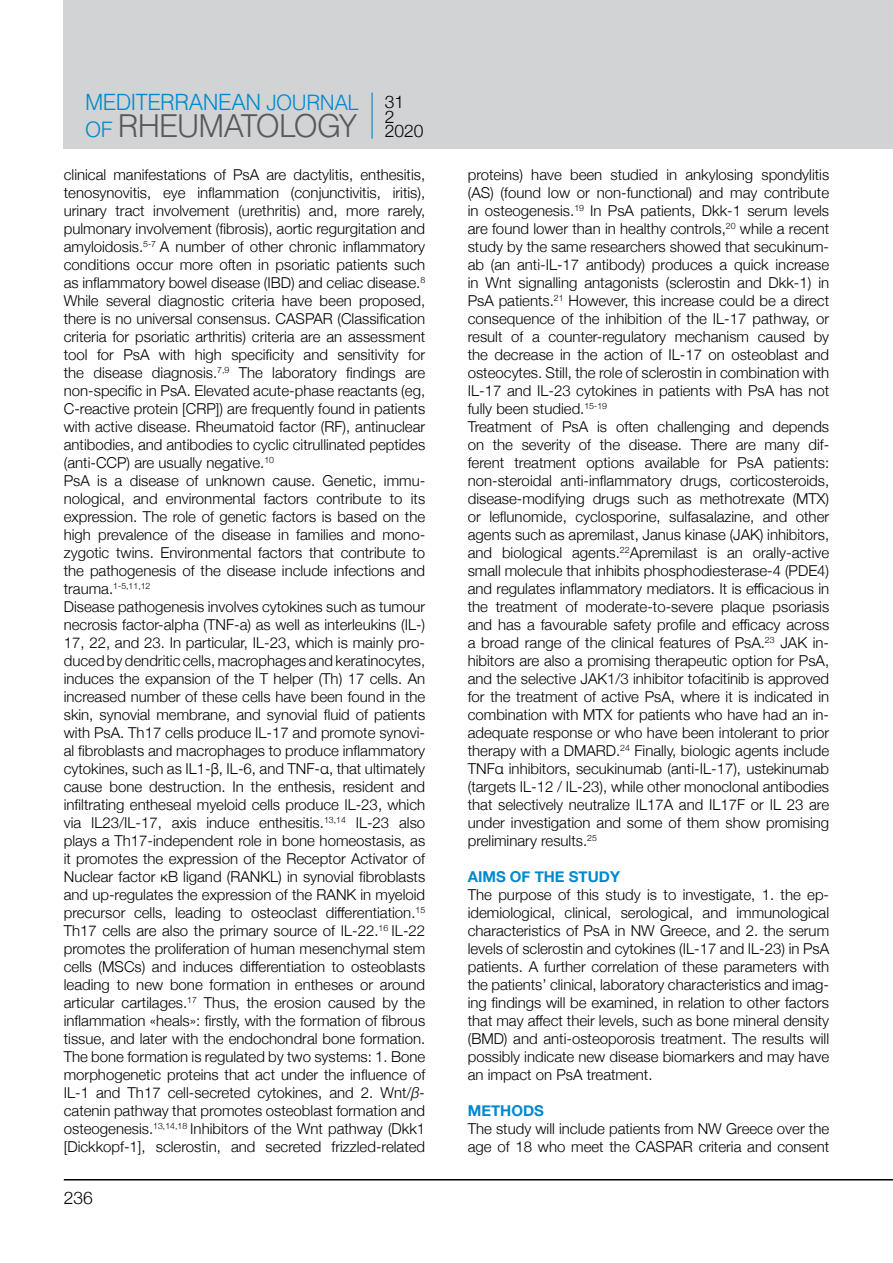
<style>
.page{position:relative;width:893px;height:1263px;background:#fff}
.page>*{position:absolute;margin:0;border:0;box-sizing:border-box;transform-origin:0 0}
.t1{font:31.2px "UB Helvetica Light";letter-spacing:-.025em;color:#58595b}
.t2{font:22.2px "UB Helvetica Light";letter-spacing:-.02em;color:#0089cf}
.t3{font:300 17.4px/15px "Helvetica Neue";color:#000}
.t4{font:300 15px/18px "Helvetica Neue";color:#000}
.t5{font:700 15px "Helvetica Neue";color:#0089cf}
.t6{font:300 8.7px "Helvetica Neue";color:#000}
.s1{font-size:21px}
.s2{font-size:21px;color:#0089cf}
.s3{font-size:15px}
.s4{font-style:italic}
</style>
<div class="page">
<hr style="left:64px;top:1179px;width:829px;height:1px;background:#000">
<div style="left:64px;top:0;width:829px;height:149px;background:#d1d3d4"></div>
<hr style="left:371px;top:92px;width:2px;height:47px;background:#0089cf">
<h2 class="t2" style="left:85px;top:89px;width:275px">MEDITERRANEAN <span class="s1">JOURNAL</span></h2>
<h1 class="t1" style="left:85px;top:107px;width:273px"><span class="s2">OF</span> RHEUMATOLOGY</h1>
<p class="t3" style="left:385px;top:93px;width:40px">31<br>2<br>2020</p>
<p class="t4" style="left:64px;top:165px;width:363px">clinical manifestations of PsA are dactylitis, enthesitis, tenosynovitis, eye inflammation (conjunctivitis, iritis), urinary tract involvement (urethritis) and, more rarely, pulmonary involvement (fibrosis), aortic regurgitation and amyloidosis.<sup>5-7</sup> A number of other chronic inflammatory conditions occur more often in psoriatic patients such as inflammatory bowel disease (IBD) and celiac disease.<sup>8<br></sup>While several diagnostic criteria have been proposed, there is no universal consensus. CASPAR (Classification criteria for psoriatic arthritis) criteria are an assessment tool for PsA with high specificity and sensitivity for the disease diagnosis.<sup>7,9</sup> The laboratory findings are non-specific in PsA. Elevated acute-phase reactants (eg, C-reactive protein [CRP]) are frequently found in patients with active disease. Rheumatoid factor (RF), antinuclear antibodies, and antibodies to cyclic citrullinated peptides (anti-CCP) are usually negative.<sup>10<br></sup>PsA is a disease of unknown cause. Genetic, immu&shy;nological, and environmental factors contribute to its expression. The role of genetic factors is based on the high prevalence of the disease in families and mono&shy;zygotic twins. Environmental factors that contribute to the pathogenesis of the disease include infections and</p>
<p class="t6" style="left:64px;top:579px;width:88px"><span class="s3">trauma.</span>1-5,11,12</p>
<p class="t4" style="left:64px;top:597px;width:363px;text-align:justify">Disease pathogenesis involves cytokines such as tumour necrosis factor-alpha (TNF-a) as well as interleukins (IL-)<br>17, 22, and 23. In particular, IL-23, which is mainly pro&shy;duced by dendritic cells, macrophages and keratinocytes, induces the expansion of the T helper (Th) 17 cells. An increased number of these cells have been found in the skin, synovial membrane, and synovial fluid of patients with PsA. Th17 cells produce IL-17 and promote synovi&shy;al fibroblasts and macrophages to produce inflammatory cytokines, such as IL1-β, IL-6, and TNF-α, that ultimately cause bone destruction. In the enthesis, resident and infiltrating entheseal myeloid cells produce IL-23, which via IL23/IL-17, axis induce enthesitis.<sup>13,14</sup> IL-23 also plays a Th17-independent role in bone homeostasis, as it promotes the expression of the Receptor Activator of Nuclear factor κB ligand (RANKL) in synovial fibroblasts and up-regulates the expression of the RANK in myeloid precursor cells, leading to osteoclast differentiation.<sup>15<br></sup>Th17 cells are also the primary source of IL-22.<sup>16</sup> IL-22 promotes the proliferation of human mesenchymal stem cells (MSCs) and induces differentiation to osteoblasts leading to new bone formation in entheses or around articular cartilages.<sup>17</sup> Thus, the erosion caused by the inflammation «heals»: firstly, with the formation of fibrous tissue, and later with the endochondral bone formation.<br>The bone formation is regulated by two systems: 1. Bone morphogenetic proteins that act under the influence of IL-1 and Th17 cell-secreted cytokines, and 2. Wnt/<span class="s4">β&shy;</span>catenin pathway that promotes osteoblast formation and osteogenesis.<sup>13,14,18</sup> Inhibitors of the Wnt pathway (Dkk1 [Dickkopf-1], sclerostin, and secreted frizzled-related</p>
<p class="t3" style="left:64px;top:1189px;width:31px">236</p>
<p class="t4" style="left:468px;top:165px;width:363px">proteins) have been studied in ankylosing spondylitis (AS) (found low or non-functional) and may contribute in osteogenesis.<sup>19</sup> In PsA patients, Dkk-1 serum levels are found lower than in healthy controls,<sup>20</sup> while a recent study by the same researchers showed that secukinum&shy;ab (an anti-IL-17 antibody) produces a quick increase in Wnt signalling antagonists (sclerostin and Dkk-1) in PsA patients.<sup>21</sup> However, this increase could be a direct consequence of the inhibition of the IL-17 pathway, or result of a counter-regulatory mechanism caused by the decrease in the action of IL-17 on osteoblast and osteocytes. Still, the role of sclerostin in combination with IL-17 and IL-23 cytokines in patients with PsA has not fully been studied.<sup>15-19<br></sup>Treatment of PsA is often challenging and depends on the severity of the disease. There are many dif&shy;ferent treatment options available for PsA patients: non-steroidal anti-inflammatory drugs, corticosteroids, disease-modifying drugs such as methotrexate (MTX) or leflunomide, cyclosporine, sulfasalazine, and other agents such as apremilast, Janus kinase (JAK) inhibitors, and biological agents.<sup>22</sup>Apremilast is an orally-active small molecule that inhibits phosphodiesterase-4 (PDE4) and regulates inflammatory mediators. It is efficacious in the treatment of moderate-to-severe plaque psoriasis and has a favourable safety profile and efficacy across a broad range of the clinical features of PsA.<sup>23</sup> JAK in&shy;hibitors are also a promising therapeutic option for PsA, and the selective JAK1/3 inhibitor tofacitinib is approved for the treatment of active PsA, where it is indicated in combination with MTX for patients who have had an in&shy;adequate response or who have been intolerant to prior therapy with a DMARD.<sup>24</sup> Finally, biologic agents include TNFα inhibitors, secukinumab (anti-IL-17), ustekinumab (targets IL-12 / IL-23), while other monoclonal antibodies that selectively neutralize IL17A and IL17F or IL 23 are under investigation and some of them show promising preliminary results.<sup>25</sup></p>
<p class="t5" style="left:468px;top:865px;width:154px">AIMS OF THE STUDY</p>
<p class="t4" style="left:468px;top:885px;width:363px;text-align:justify">The purpose of this study is to investigate, 1. the ep&shy;idemiological, clinical, serological, and immunological characteristics of PsA in NW Greece, and 2. the serum levels of sclerostin and cytokines (IL-17 and IL-23) in PsA patients. A further correlation of these parameters with the patients’ clinical, laboratory characteristics and imag&shy;ing findings will be examined, in relation to other factors that may affect their levels, such as bone mineral density (BMD) and anti-osteoporosis treatment. The results will possibly indicate new disease biomarkers and may have an impact on PsA treatment.</p>
<p class="t5" style="left:468px;top:1099px;width:78px">METHODS</p>
<p class="t4" style="left:468px;top:1119px;width:363px">The study will include patients from NW Greece over the age of 18 who meet the CASPAR criteria and consent</p>
</div>
